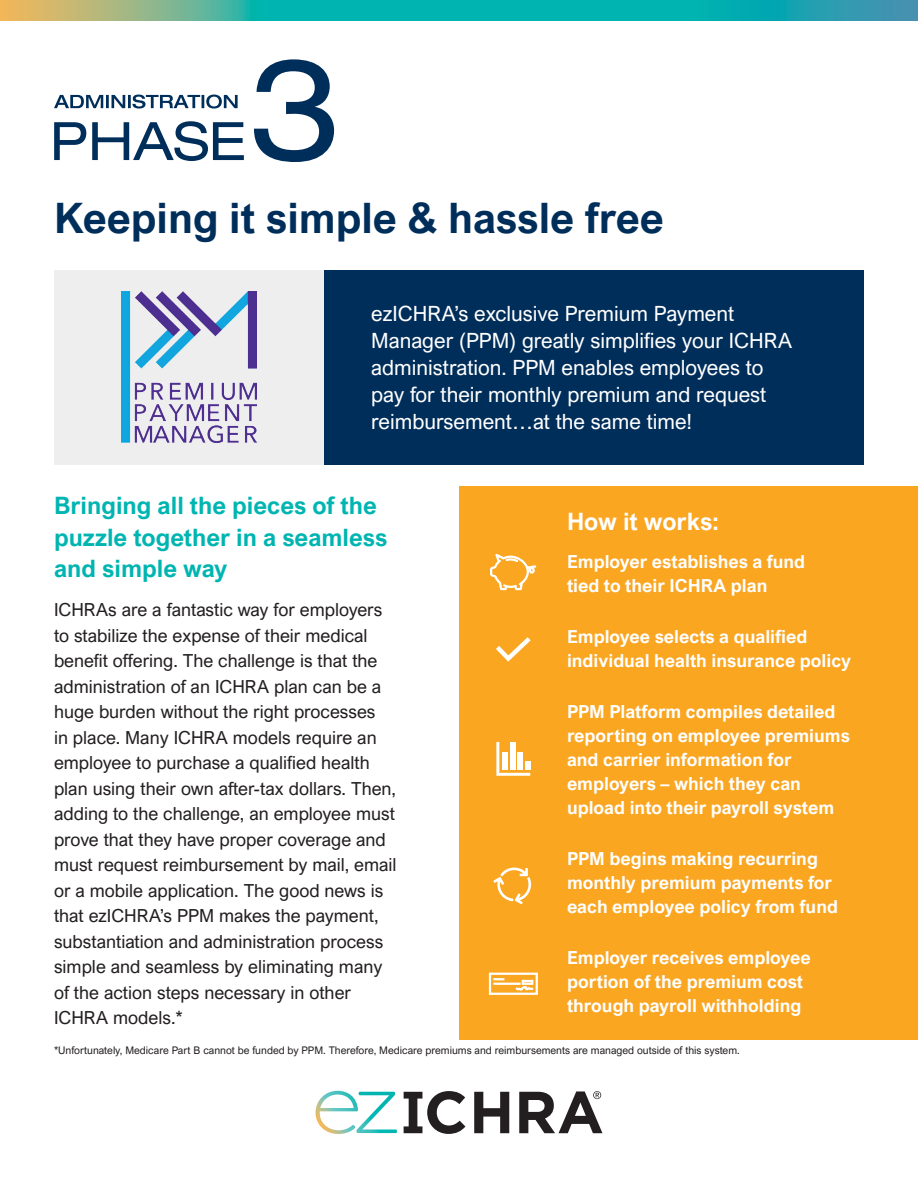
<style>
.page{position:relative;width:918px;height:1188px;background:#fff}
.page>*{position:absolute;margin:0;border:0;box-sizing:border-box;transform-origin:0 0}
.t1{font:700 42px "Arial Nova";color:#002e5a}
.t2{font:700 24px/31.5px "Arial Nova";color:#00b5b1}
.t3{font:700 24px "Arial Nova";color:#fff}
.t4{font:21px/27px "Arial Nova";color:#fff}
.t5{font:18px/25.5px "Arial Nova";color:#231f20}
.t6{font:700 18px/24px "Arial Nova";color:#fff}
.t7{font:10.5px "Arial Nova";color:#231f20}
</style>
<div class="page">
<svg style="left:0;top:0;width:918px;height:20px;background:#31b0a4"></svg>
<svg style="left:316px;top:1091px;width:81px;height:43px"></svg>
<svg style="left:404px;top:1091px;width:61px;height:43px"></svg>
<svg style="left:474px;top:1092px;width:35px;height:41px"></svg>
<svg style="left:519px;top:1091px;width:83px;height:42px"></svg>
<svg style="left:54px;top:121px;width:190px;height:40px"></svg>
<svg style="left:54px;top:95px;width:184px;height:14px"></svg>
<svg style="left:254px;top:59px;width:80px;height:103px"></svg>
<div style="left:324px;top:270px;width:540px;height:194px;background:#002e5a"></div>
<div style="left:54px;top:270px;width:270px;height:194px;background:#eeeeef"></div>
<img style="left:122px;top:292px;width:134px;height:151px">
<div style="left:459px;top:486px;width:459px;height:554px;background:#faa621"></div>
<svg style="left:490px;top:553px;width:47px;height:38px"></svg>
<svg style="left:496px;top:637px;width:35px;height:25px"></svg>
<svg style="left:496px;top:742px;width:34px;height:34px"></svg>
<div style="left:502px;top:752px;width:6px;height:18px;background:#fff"></div>
<div style="left:510px;top:742px;width:5px;height:28px;background:#fff"></div>
<div style="left:517px;top:752px;width:6px;height:18px;background:#fff"></div>
<div style="left:525px;top:761px;width:5px;height:9px;background:#fff"></div>
<svg style="left:493px;top:867px;width:39px;height:38px"></svg>
<svg style="left:488px;top:972px;width:50px;height:23px"></svg>
<p class="t1" style="left:54px;top:194px;width:611px">Keeping it simple &amp; hassle free</p>
<p class="t4" style="left:371px;top:300px;width:422px">ezICHRA’s exclusive Premium Payment Manager (PPM) greatly simplifies your ICHRA administration. PPM enables employees to pay for their monthly premium and request reimbursement…at the same time!</p>
<p class="t2" style="left:54px;top:490px;width:335px">Bringing all the pieces of the puzzle together in a seamless and simple way</p>
<p class="t5" style="left:54px;top:597px;width:344px">ICHRAs are a fantastic way for employers to stabilize the expense of their medical benefit offering. The challenge is that the administration of an ICHRA plan can be a huge burden without the right processes<br>in place. Many ICHRA models require an employee to purchase a qualified health plan using their own after-tax dollars. Then, adding to the challenge, an employee must prove that they have proper coverage and must request reimbursement by mail, email or a mobile application. The good news is that ezICHRA’s PPM makes the payment, substantiation and administration process simple and seamless by eliminating many of the action steps necessary in other ICHRA models.*</p>
<p class="t7" style="left:54px;top:1044px;width:687px">*Unfortunately, Medicare Part B cannot be funded by PPM. Therefore, Medicare premiums and reimbursements are managed outside of this system.</p>
<p class="t3" style="left:567px;top:508px;width:154px">How it works:</p>
<p class="t6" style="left:567px;top:549px;width:240px">Employer establishes a fund tied to their ICHRA plan</p>
<p class="t6" style="left:567px;top:624px;width:286px">Employee selects a qualified individual health insurance policy</p>
<p class="t6" style="left:567px;top:699px;width:284px">PPM Platform compiles detailed reporting on employee premiums and carrier information for employers – which they can upload into their payroll system</p>
<p class="t6" style="left:567px;top:846px;width:273px">PPM begins making recurring monthly premium payments for each employee policy from fund</p>
<p class="t6" style="left:567px;top:945px;width:245px">Employer receives employee portion of the premium cost through payroll withholding</p>
</div>
